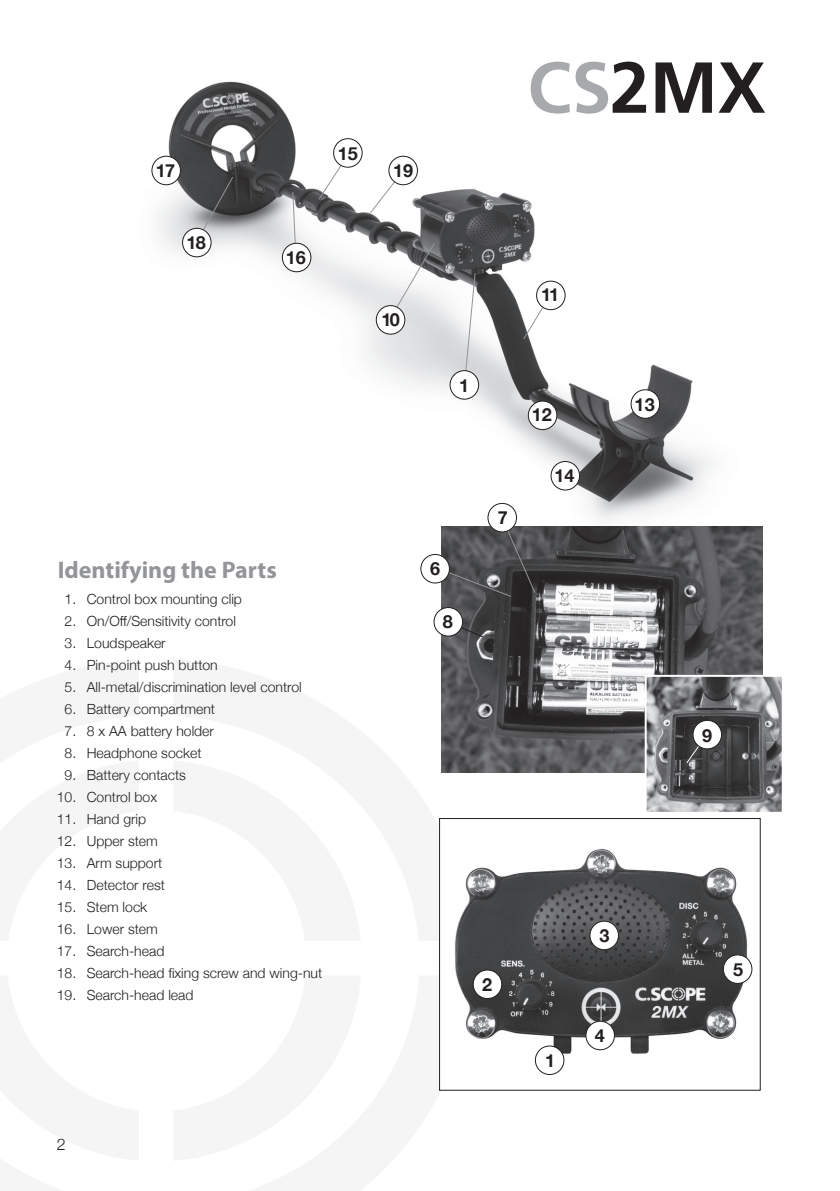
<style>
.page{position:relative;width:840px;height:1191px;background:#fff}
.page>*{position:absolute;margin:0;border:0;box-sizing:border-box;transform-origin:0 0}
.t1{font:700 72px "Frutiger";color:#231f20}
.t2{font:700 24px "Myriad Pro";color:#939598}
.t3{font:700 18px "Helvetica Neue";color:#231f20}
.t4{font:300 16px "Helvetica Neue";color:#231f20}
.t5{font:300 14px "Helvetica Neue";color:#231f20}
.s1{color:#a8a9ad}
</style>
<div class="page">
<img style="left:153px;top:81px;width:559px;height:439px">
<img style="left:441px;top:526px;width:320px;height:247px">
<svg style="left:195px;top:176px;width:39px;height:68px;background:#747476"></svg>
<svg style="left:317px;top:154px;width:32px;height:47px"></svg>
<svg style="left:389px;top:242px;width:46px;height:77px"></svg>
<svg style="left:369px;top:169px;width:35px;height:45px"></svg>
<svg style="left:463px;top:272px;width:13px;height:105px"></svg>
<svg style="left:291px;top:191px;width:6px;height:53px"></svg>
<svg style="left:437px;top:517px;width:99px;height:81px;background:#626264"></svg>
<svg style="left:443px;top:619px;width:41px;height:19px"></svg>
<img style="left:647px;top:678px;width:133px;height:133px">
<div style="left:644px;top:675px;width:139px;height:139px;border:2px solid #fff"></div>
<svg style="left:685px;top:725px;width:28px;height:39px"></svg>
<div style="left:434px;top:607px;width:28px;height:29px;background:#fff;border-radius:50%"></div>
<div style="left:433px;top:607px;width:30px;height:29px;border:1px solid #231f20;border-radius:50%"></div>
<div style="left:450px;top:371px;width:28px;height:28px;background:#fff;border-radius:50%"></div>
<div style="left:449px;top:370px;width:30px;height:30px;border:1px solid #231f20;border-radius:50%"></div>
<div style="left:376px;top:306px;width:28px;height:28px;background:#fff;border-radius:50%"></div>
<div style="left:375px;top:305px;width:30px;height:30px;border:1px solid #231f20;border-radius:50%"></div>
<div style="left:630px;top:390px;width:29px;height:28px;background:#fff;border-radius:50%"></div>
<div style="left:630px;top:389px;width:29px;height:30px;border:1px solid #231f20;border-radius:50%"></div>
<div style="left:550px;top:461px;width:29px;height:29px;background:#fff;border-radius:50%"></div>
<div style="left:550px;top:461px;width:29px;height:29px;border:1px solid #231f20;border-radius:50%"></div>
<div style="left:528px;top:401px;width:28px;height:28px;background:#fff;border-radius:50%"></div>
<div style="left:527px;top:400px;width:30px;height:30px;border:1px solid #231f20;border-radius:50%"></div>
<div style="left:333px;top:139px;width:29px;height:28px;background:#fff;border-radius:50%"></div>
<div style="left:333px;top:138px;width:29px;height:30px;border:1px solid #231f20;border-radius:50%"></div>
<div style="left:282px;top:243px;width:29px;height:29px;background:#fff;border-radius:50%"></div>
<div style="left:282px;top:243px;width:29px;height:29px;border:1px solid #231f20;border-radius:50%"></div>
<div style="left:152px;top:156px;width:28px;height:29px;background:#fff;border-radius:50%"></div>
<div style="left:151px;top:156px;width:30px;height:29px;border:1px solid #231f20;border-radius:50%"></div>
<div style="left:182px;top:228px;width:29px;height:29px;background:#fff;border-radius:50%"></div>
<div style="left:182px;top:228px;width:29px;height:29px;border:1px solid #231f20;border-radius:50%"></div>
<img style="left:454px;top:848px;width:299px;height:227px">
<div style="left:439px;top:818px;width:321px;height:272px;border:1px solid #231f20"></div>
<div style="left:589px;top:921px;width:29px;height:28px;background:#fff;border-radius:50%"></div>
<div style="left:589px;top:920px;width:29px;height:30px;border:1px solid #231f20;border-radius:50%"></div>
<div style="left:535px;top:1046px;width:28px;height:28px;background:#fff;border-radius:50%"></div>
<div style="left:534px;top:1045px;width:30px;height:30px;border:1px solid #231f20;border-radius:50%"></div>
<div style="left:692px;top:720px;width:29px;height:29px;background:#fff;border-radius:50%"></div>
<div style="left:692px;top:720px;width:29px;height:29px;border:1px solid #231f20;border-radius:50%"></div>
<div style="left:420px;top:554px;width:29px;height:29px;background:#fff;border-radius:50%"></div>
<div style="left:420px;top:554px;width:29px;height:29px;border:1px solid #231f20;border-radius:50%"></div>
<div style="left:487px;top:503px;width:29px;height:29px;background:#fff;border-radius:50%"></div>
<div style="left:487px;top:503px;width:29px;height:29px;border:1px solid #231f20;border-radius:50%"></div>
<div style="left:723px;top:955px;width:28px;height:28px;background:#fff;border-radius:50%"></div>
<div style="left:722px;top:954px;width:30px;height:30px;border:1px solid #231f20;border-radius:50%"></div>
<div style="left:473px;top:970px;width:28px;height:28px;background:#fff;border-radius:50%"></div>
<div style="left:472px;top:969px;width:30px;height:30px;border:1px solid #231f20;border-radius:50%"></div>
<div style="left:585px;top:1021px;width:29px;height:28px;background:#fff;border-radius:50%"></div>
<div style="left:585px;top:1020px;width:29px;height:30px;border:1px solid #231f20;border-radius:50%"></div>
<div style="left:388px;top:156px;width:29px;height:29px;background:#fff;border-radius:50%"></div>
<div style="left:388px;top:156px;width:29px;height:29px;border:1px solid #231f20;border-radius:50%"></div>
<svg style="left:522px;top:296px;width:28px;height:44px"></svg>
<div style="left:536px;top:281px;width:29px;height:29px;background:#fff;border-radius:50%"></div>
<div style="left:535px;top:281px;width:30px;height:29px;border:1px solid #231f20;border-radius:50%"></div>
<p class="t3" style="left:156px;top:156px;width:21px">17</p>
<p class="t3" style="left:186px;top:228px;width:21px">18</p>
<p class="t3" style="left:337px;top:139px;width:22px">15</p>
<p class="t3" style="left:286px;top:243px;width:22px">16</p>
<p class="t2" style="left:58px;top:554px;width:220px">Identifying the Parts</p>
<p class="t5" style="left:64px;top:587px;width:179px">1. Control box mounting clip</p>
<p class="t5" style="left:64px;top:609px;width:173px">2. On/Off/Sensitivity control</p>
<p class="t5" style="left:64px;top:631px;width:103px">3. Loudspeaker</p>
<p class="t5" style="left:64px;top:653px;width:155px">4. Pin-point push button</p>
<p class="t5" style="left:64px;top:675px;width:238px">5. All-metal/discrimination level control</p>
<p class="t5" style="left:64px;top:697px;width:152px">6. Battery compartment</p>
<p class="t5" style="left:64px;top:719px;width:151px">7. 8 x AA battery holder</p>
<p class="t5" style="left:64px;top:741px;width:138px">8. Headphone socket</p>
<p class="t5" style="left:64px;top:763px;width:123px">9. Battery contacts</p>
<p class="t5" style="left:57px;top:785px;width:102px">10. Control box</p>
<p class="t5" style="left:57px;top:807px;width:91px">11. Hand grip</p>
<p class="t5" style="left:57px;top:829px;width:103px">12. Upper stem</p>
<p class="t5" style="left:57px;top:851px;width:107px">13. Arm support</p>
<p class="t5" style="left:57px;top:873px;width:110px">14. Detector rest</p>
<p class="t5" style="left:57px;top:895px;width:92px">15. Stem lock</p>
<p class="t5" style="left:57px;top:917px;width:103px">16. Lower stem</p>
<p class="t5" style="left:57px;top:939px;width:109px">17. Search-head</p>
<p class="t5" style="left:57px;top:961px;width:267px">18. Search-head fixing screw and wing-nut</p>
<p class="t5" style="left:57px;top:983px;width:138px">19. Search-head lead</p>
<p class="t3" style="left:393px;top:156px;width:22px">19</p>
<p class="t1" style="left:527px;top:45px;width:240px"><span class="s1">CS</span>2MX</p>
<p class="t3" style="left:381px;top:305px;width:20px">10</p>
<p class="t3" style="left:459px;top:371px;width:12px">1</p>
<p class="t3" style="left:430px;top:554px;width:12px">6</p>
<p class="t3" style="left:442px;top:608px;width:12px">8</p>
<p class="t3" style="left:540px;top:281px;width:20px">11</p>
<p class="t3" style="left:497px;top:503px;width:12px">7</p>
<p class="t3" style="left:531px;top:401px;width:22px">12</p>
<p class="t3" style="left:554px;top:461px;width:22px">14</p>
<p class="t3" style="left:634px;top:390px;width:22px">13</p>
<p class="t3" style="left:701px;top:721px;width:12px">9</p>
<p class="t3" style="left:482px;top:970px;width:12px">2</p>
<p class="t3" style="left:544px;top:1046px;width:12px">1</p>
<p class="t3" style="left:599px;top:921px;width:12px">3</p>
<p class="t3" style="left:594px;top:1021px;width:12px">4</p>
<p class="t3" style="left:732px;top:955px;width:12px">5</p>
<p class="t4" style="left:57px;top:1131px;width:10px">2</p>
</div>
